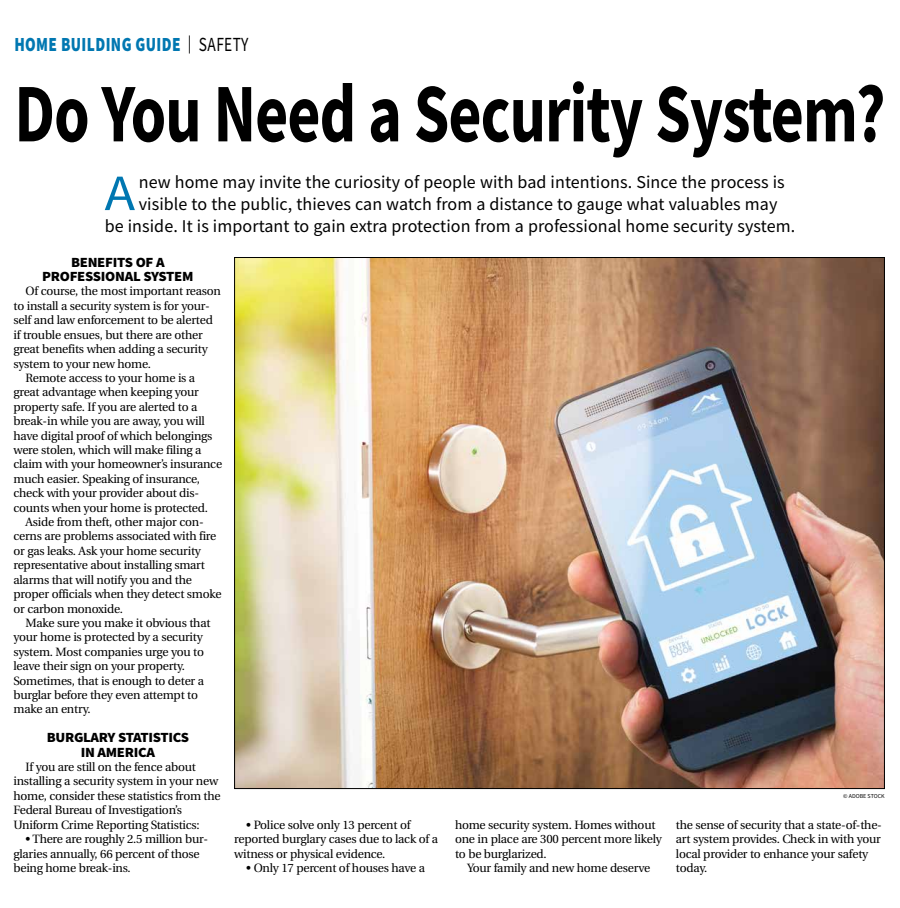
<style>
.page{position:relative;width:900px;height:908px;background:#fff}
.page>*{position:absolute;margin:0;border:0;box-sizing:border-box;transform-origin:0 0}
.t1{font:700 83.2px "Source Sans Pro";letter-spacing:-.015em;color:#000;scale:.77 1}
.t2{font:50.9px "Source Sans Pro";color:#0077b1;scale:1.1 1}
.t3{font:900 20px "Source Sans Pro";letter-spacing:.025em;color:#0077b1;scale:.77 1}
.t4{font:18px "Source Sans Pro";letter-spacing:.005em;color:#000}
.t5{font:900 14px/14.4px "Source Sans Pro";letter-spacing:-.02em;color:#000;text-align:center;scale:1.05 1}
.t6{font:12px/14.4px "Utopia";letter-spacing:-.02em;color:#000}
.t7{font:6px "Source Sans Pro";color:#000}
.s1{font-weight:400;font-size:18px;color:#000}
.s2{font-weight:400;color:#000}
</style>
<div class="page">
<img style="left:236px;top:259px;width:647px;height:527px">
<h3 class="t3" style="left:14px;top:31px;width:306px">HOME BUILDING GUIDE <span class="s1">|</span> <span class="s2">SAFETY</span></h3>
<h1 class="t1" style="left:14px;top:57px;width:1133px">Do You Need a Security System?</h1>
<h2 class="t2" style="left:105px;top:161px;width:29px">A</h2>
<h3 class="t4" style="left:139px;top:171px;width:647px">new home may invite the curiosity of people with bad intentions. Since the process is</h3>
<h3 class="t4" style="left:139px;top:192px;width:640px">visible to the public, thieves can watch from a distance to gauge what valuables may</h3>
<h3 class="t4" style="left:105px;top:214px;width:692px">be inside. It is important to gain extra protection from a professional home security system.</h3>
<p class="t5" style="left:42px;top:254px;width:146px">BENEFITS OF A<br>PROFESSIONAL SYSTEM</p>
<p class="t6" style="left:26px;top:284px;width:197px">Of course, the most important reason</p>
<p class="t6" style="left:14px;top:299px;width:198px">to install a security system is for your-</p>
<p class="t6" style="left:14px;top:313px;width:201px">self and law enforcement to be alerted</p>
<p class="t6" style="left:14px;top:327px;width:191px">if trouble ensues, but there are other</p>
<p class="t6" style="left:14px;top:342px;width:196px">great benefits when adding a security</p>
<p class="t6" style="left:14px;top:356px;width:139px">system to your new home.</p>
<p class="t6" style="left:26px;top:371px;width:171px">Remote access to your home is a</p>
<p class="t6" style="left:14px;top:385px;width:187px">great advantage when keeping your</p>
<p class="t6" style="left:14px;top:399px;width:185px">property safe. If you are alerted to a</p>
<p class="t6" style="left:14px;top:414px;width:193px">break-in while you are away, you will</p>
<p class="t6" style="left:14px;top:428px;width:201px">have digital proof of which belongings</p>
<p class="t6" style="left:14px;top:443px;width:190px">were stolen, which will make filing a</p>
<p class="t6" style="left:14px;top:457px;width:210px">claim with your homeowner’s insurance</p>
<p class="t6" style="left:14px;top:471px;width:188px">much easier. Speaking of insurance,</p>
<p class="t6" style="left:14px;top:486px;width:187px">check with your provider about dis-</p>
<p class="t6" style="left:14px;top:500px;width:196px">counts when your home is protected.</p>
<p class="t6" style="left:26px;top:515px;width:180px">Aside from theft, other major con-</p>
<p class="t6" style="left:14px;top:529px;width:204px">cerns are problems associated with fire</p>
<p class="t6" style="left:14px;top:543px;width:189px">or gas leaks. Ask your home security</p>
<p class="t6" style="left:14px;top:558px;width:193px">representative about installing smart</p>
<p class="t6" style="left:14px;top:572px;width:180px">alarms that will notify you and the</p>
<p class="t6" style="left:14px;top:587px;width:210px">proper officials when they detect smoke</p>
<p class="t6" style="left:14px;top:601px;width:111px">or carbon monoxide.</p>
<p class="t6" style="left:26px;top:615px;width:187px">Make sure you make it obvious that</p>
<p class="t6" style="left:14px;top:630px;width:191px">your home is protected by a security</p>
<p class="t6" style="left:14px;top:644px;width:192px">system. Most companies urge you to</p>
<p class="t6" style="left:14px;top:659px;width:173px">leave their sign on your property.</p>
<p class="t6" style="left:14px;top:673px;width:192px">Sometimes, that is enough to deter a</p>
<p class="t6" style="left:14px;top:687px;width:186px">burglar before they even attempt to</p>
<p class="t6" style="left:14px;top:702px;width:79px">make an entry.</p>
<p class="t5" style="left:47px;top:730px;width:137px">BURGLARY STATISTICS<br>IN AMERICA</p>
<p class="t6" style="left:14px;top:759px;width:209px;text-indent:12px">If you are still on the fence about installing a security system in your new home, consider these statistics from the Federal Bureau of Investigation’s Uniform Crime Reporting Statistics:</p>
<p class="t6" style="left:14px;top:831px;width:196px;text-indent:12px">• There are roughly 2.5 million bur&shy;glaries annually, 66 percent of those being home break-ins.</p>
<p class="t6" style="left:234px;top:817px;width:205px;text-indent:12px">• Police solve only 13 percent of reported burglary cases due to lack of a witness or physical evidence.</p>
<p class="t6" style="left:246px;top:860px;width:180px">• Only 17 percent of houses have a</p>
<p class="t6" style="left:455px;top:817px;width:208px">home security system. Homes without one in place are 300 percent more likely to be burglarized.</p>
<p class="t6" style="left:467px;top:860px;width:185px">Your family and new home deserve</p>
<p class="t7" style="left:843px;top:792px;width:43px">© ADOBE STOCK</p>
<p class="t6" style="left:676px;top:817px;width:208px">the sense of security that a state-of-the&shy;art system provides. Check in with your local provider to enhance your safety today.</p>
</div>
